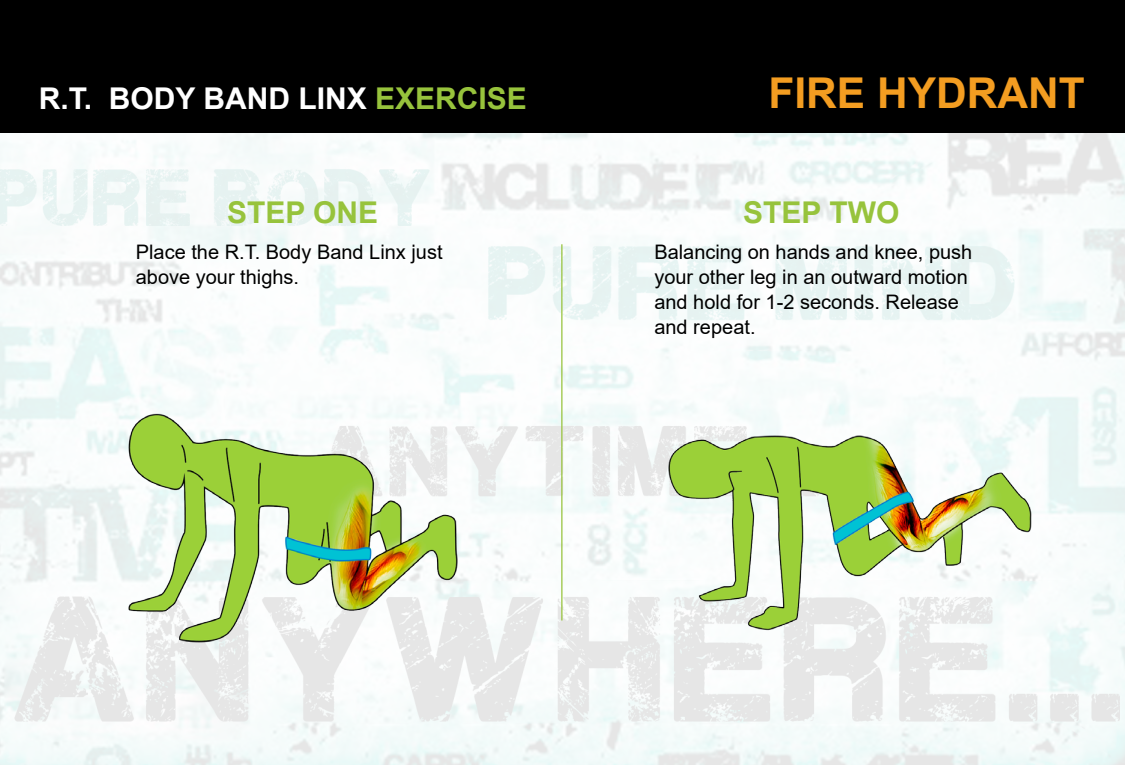
<style>
.page{position:relative;width:1125px;height:765px;background:#fff}
.page>*{position:absolute;margin:0;border:0;box-sizing:border-box;transform-origin:0 0}
.t1{font:700 42.5px "Arial";color:#f39d21}
.t2{font:700 30px "Arial";color:#fff}
.t3{font:700 30px "Arial";color:#97c33c}
.t4{font:20px/25px "Arial";color:#000}
.s1{color:#97c33c}
</style>
<div class="page">
<img style="left:0;top:132px;width:1125px;height:633px">
<div style="left:0;top:0;width:1125px;height:132px;background:#000"></div>
<img style="left:90px;top:388px;width:391px;height:299px">
<img style="left:633px;top:388px;width:419px;height:299px">
<hr style="left:561px;top:244px;width:1px;height:376px;background:#97c33c">
<h2 class="t2" style="left:39px;top:77px;width:489px">R.T. BODY BAND LINX <span class="s1">EXERCISE</span></h2>
<h1 class="t1" style="left:768px;top:64px;width:318px">FIRE HYDRANT</h1>
<h2 class="t3" style="left:743px;top:191px;width:158px">STEP TWO</h2>
<h2 class="t3" style="left:227px;top:191px;width:153px">STEP ONE</h2>
<p class="t4" style="left:136px;top:239px;width:308px">Place the R.T. Body Band Linx just above your thighs.</p>
<p class="t4" style="left:654px;top:239px;width:319px">Balancing on hands and knee, push your other leg in an outward motion and hold for 1-2 seconds. Release and repeat.</p>
</div>
